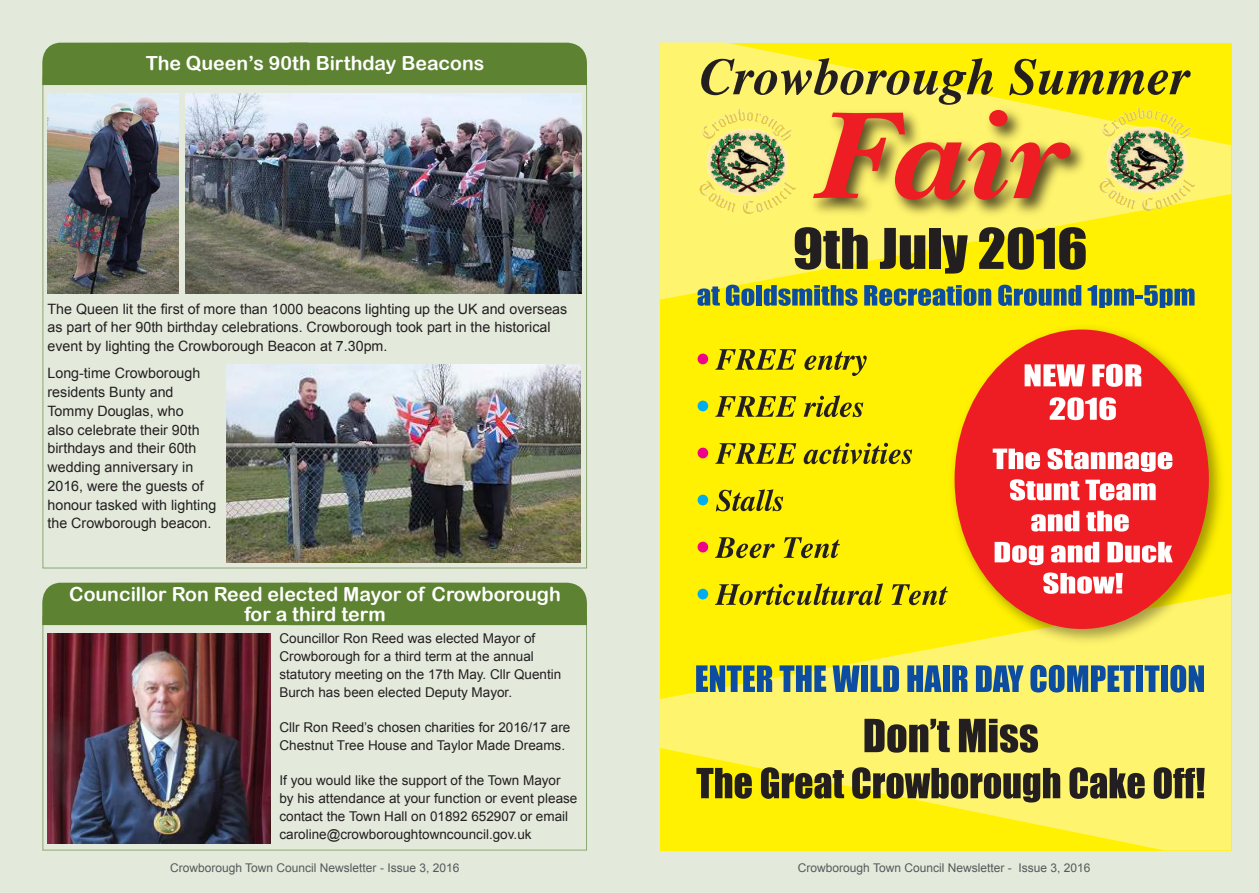
<style>
.page{position:relative;width:1259px;height:893px;background:#fff}
.page>*{position:absolute;margin:0;border:0;box-sizing:border-box;transform-origin:0 0}
.t1{font:19.5px/19.5px "Arial Rounded MT Bold";color:#fff;text-align:center}
.t2{font:14.25px/18.8px "Arial";color:#231f20}
.t3{font:13.5px/18px "Arial";color:#231f20}
.t4{font:12px "Arial";color:#57585a}
</style>
<div class="page">
<div style="left:0;top:0;width:642px;height:893px;background:#e3eadc"></div>
<div style="left:617px;top:0;width:642px;height:893px;background:#e3eadc"></div>
<div style="left:42px;top:42px;width:545px;height:43px;background:#5d8231"></div>
<img style="left:185px;top:94px;width:397px;height:200px">
<img style="left:48px;top:94px;width:131px;height:200px">
<img style="left:226px;top:364px;width:355px;height:199px">
<div style="left:660px;top:300px;width:571px;height:293px;background:#fff101"></div>
<svg style="left:660px;top:43px;width:571px;height:257px;background:#fef131"></svg>
<svg style="left:660px;top:593px;width:571px;height:257px;background:#fef23f"></svg>
<svg style="left:794px;top:227px;width:73px;height:43px;background:#676135"></svg>
<svg style="left:880px;top:228px;width:45px;height:41px;background:#6b6532"></svg>
<div style="left:929px;top:228px;width:11px;height:41px;background:#231f20"></div>
<svg style="left:942px;top:235px;width:25px;height:39px"></svg>
<svg style="left:979px;top:227px;width:106px;height:43px;background:#716919"></svg>
<svg style="left:697px;top:286px;width:23px;height:20px"></svg>
<svg style="left:726px;top:285px;width:28px;height:21px"></svg>
<div style="left:756px;top:285px;width:6px;height:21px;background:#0d4da1"></div>
<svg style="left:764px;top:285px;width:93px;height:21px;background:#638767"></svg>
<svg style="left:864px;top:285px;width:127px;height:21px;background:#6a8b63"></svg>
<svg style="left:998px;top:285px;width:83px;height:21px;background:#638767"></svg>
<svg style="left:1087px;top:285px;width:107px;height:23px;background:#7b9757"></svg>
<div style="left:697px;top:354px;width:11px;height:10px;background:#ed028c;border-radius:50%"></div>
<svg style="left:715px;top:349px;width:81px;height:21px;background:#aaa00c"></svg>
<svg style="left:804px;top:351px;width:62px;height:25px;background:#c2b609"></svg>
<div style="left:697px;top:401px;width:11px;height:10px;background:#00aeef;border-radius:50%"></div>
<svg style="left:715px;top:396px;width:81px;height:21px;background:#aaa00c"></svg>
<svg style="left:803px;top:395px;width:60px;height:22px"></svg>
<div style="left:697px;top:448px;width:11px;height:10px;background:#ed028c;border-radius:50%"></div>
<svg style="left:715px;top:443px;width:81px;height:21px;background:#aaa00c"></svg>
<svg style="left:803px;top:443px;width:109px;height:21px;background:#b6ac0b"></svg>
<div style="left:697px;top:495px;width:11px;height:10px;background:#00aeef;border-radius:50%"></div>
<svg style="left:716px;top:489px;width:67px;height:22px"></svg>
<div style="left:697px;top:542px;width:11px;height:10px;background:#ed028c;border-radius:50%"></div>
<svg style="left:715px;top:537px;width:60px;height:21px"></svg>
<svg style="left:784px;top:537px;width:55px;height:21px"></svg>
<div style="left:697px;top:589px;width:11px;height:10px;background:#00aeef;border-radius:50%"></div>
<svg style="left:715px;top:583px;width:168px;height:22px;background:#b5aa0b"></svg>
<svg style="left:891px;top:584px;width:54px;height:21px"></svg>
<img style="left:804px;top:200px;width:287px;height:21px">
<svg style="left:701px;top:58px;width:489px;height:142px;background:#d9b33f"></svg>
<img style="left:699px;top:109px;width:96px;height:105px">
<img style="left:1099px;top:106px;width:95px;height:105px">
<img style="left:945px;top:320px;width:284px;height:329px">
<div style="left:954px;top:330px;width:254px;height:299px;background:#ee1d23;border-radius:50%"></div>
<svg style="left:1024px;top:364px;width:61px;height:22px"></svg>
<svg style="left:1092px;top:364px;width:49px;height:23px"></svg>
<svg style="left:1049px;top:397px;width:67px;height:23px"></svg>
<svg style="left:992px;top:449px;width:48px;height:20px"></svg>
<svg style="left:1047px;top:448px;width:125px;height:24px"></svg>
<svg style="left:1010px;top:479px;width:69px;height:22px"></svg>
<svg style="left:1085px;top:480px;width:70px;height:20px"></svg>
<svg style="left:1031px;top:511px;width:48px;height:21px"></svg>
<svg style="left:1086px;top:511px;width:42px;height:21px"></svg>
<svg style="left:994px;top:542px;width:49px;height:23px"></svg>
<svg style="left:1051px;top:542px;width:48px;height:21px"></svg>
<svg style="left:1107px;top:542px;width:65px;height:21px"></svg>
<svg style="left:1043px;top:572px;width:79px;height:22px"></svg>
<svg style="left:864px;top:719px;width:85px;height:34px;background:#746d3c"></svg>
<svg style="left:959px;top:719px;width:79px;height:34px;background:#6a6438"></svg>
<svg style="left:696px;top:768px;width:56px;height:31px;background:#787013"></svg>
<svg style="left:761px;top:767px;width:83px;height:32px;background:#797128"></svg>
<svg style="left:852px;top:767px;width:208px;height:35px;background:#837c3c"></svg>
<svg style="left:1069px;top:767px;width:75px;height:32px;background:#746d3c"></svg>
<svg style="left:1153px;top:767px;width:51px;height:32px;background:#655f37"></svg>
<svg style="left:696px;top:665px;width:76px;height:27px;background:#547d79"></svg>
<svg style="left:779px;top:665px;width:47px;height:27px"></svg>
<svg style="left:832px;top:665px;width:27px;height:27px"></svg>
<div style="left:861px;top:665px;width:7px;height:27px;background:#0d4da1"></div>
<svg style="left:870px;top:665px;width:29px;height:27px"></svg>
<svg style="left:907px;top:665px;width:34px;height:27px"></svg>
<div style="left:942px;top:665px;width:7px;height:27px;background:#0d4da1"></div>
<svg style="left:952px;top:665px;width:15px;height:27px"></svg>
<svg style="left:976px;top:665px;width:47px;height:27px"></svg>
<svg style="left:1030px;top:665px;width:104px;height:27px;background:#588190"></svg>
<div style="left:1136px;top:665px;width:7px;height:27px;background:#0d4da1"></div>
<svg style="left:1144px;top:665px;width:15px;height:27px"></svg>
<div style="left:1161px;top:665px;width:7px;height:27px;background:#0d4da1"></div>
<svg style="left:1170px;top:665px;width:34px;height:27px"></svg>
<div style="left:42px;top:582px;width:545px;height:43px;background:#5d8231"></div>
<img style="left:47px;top:634px;width:224px;height:210px">
<h1 class="t1" style="left:146px;top:53px;width:340px">The Queen’s 90th Birthday Beacons</h1>
<p class="t2" style="left:48px;top:299px;width:521px">The Queen lit the first of more than 1000 beacons lighting up the UK and overseas as part of her 90th birthday celebrations. Crowborough took part in the historical event by lighting the Crowborough Beacon at 7.30pm.</p>
<p class="t2" style="left:48px;top:364px;width:170px">Long-time Crowborough residents Bunty and<br>Tommy Douglas, who<br>also celebrate their 90th birthdays and their 60th wedding anniversary in<br>2016, were the guests of honour tasked with lighting the Crowborough beacon.</p>
<h1 class="t1" style="left:69px;top:584px;width:493px">Councillor Ron Reed elected Mayor of Crowborough for a third term</h1>
<p class="t3" style="left:279px;top:629px;width:283px">Councillor Ron Reed was elected Mayor of Crowborough for a third term at the annual statutory meeting on the 17th May. Cllr Quentin Burch has been elected Deputy Mayor.</p>
<p class="t3" style="left:279px;top:718px;width:292px">Cllr Ron Reed’s chosen charities for 2016/17 are<br>Chestnut Tree House and Taylor Made Dreams.</p>
<p class="t3" style="left:279px;top:771px;width:299px">If you would like the support of the Town Mayor by his attendance at your function or event please contact the Town Hall on 01892 652907 or email caroline@crowboroughtowncouncil.gov.uk</p>
<p class="t4" style="left:170px;top:860px;width:291px">Crowborough Town Council Newsletter - Issue 3, 2016</p>
<p class="t4" style="left:798px;top:860px;width:294px">Crowborough Town Council Newsletter - Issue 3, 2016</p>
</div>
